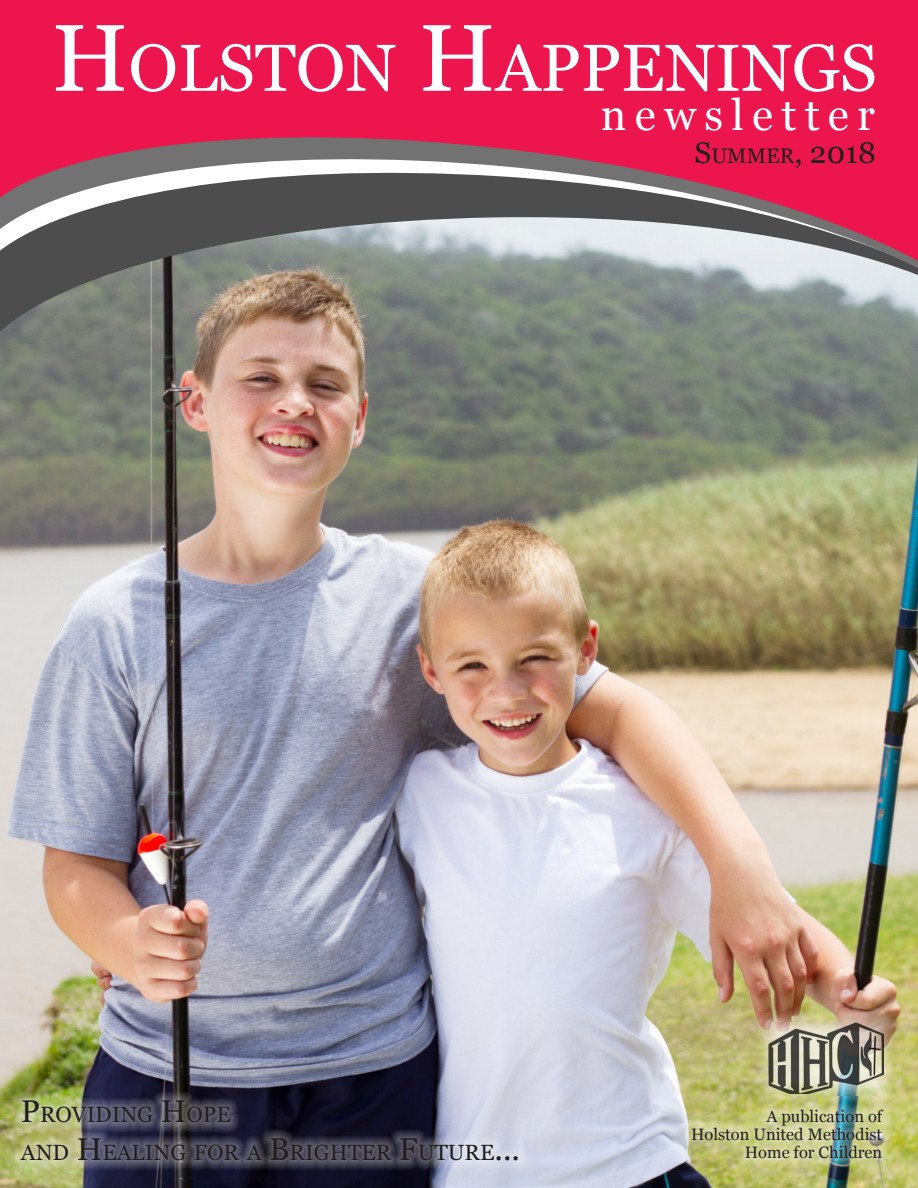
<style>
.page{position:relative;width:918px;height:1188px;background:#fff}
.page>*{position:absolute;margin:0;border:0;box-sizing:border-box;transform-origin:0 0}
.t1{font:66.3px "Georgia";color:#fff}
.t2{font:43.5px "Georgia";letter-spacing:.19em;color:#fff}
.t3{font:30px "Georgia";color:#231f20}
.t4{font:22.05px "Georgia";color:#231f20}
.t5{font:16.5px "Georgia";color:#231f20}
.s1{font-size:94.65px}
.s2{font-size:21px}
.s3{font-size:31.5px}
</style>
<div class="page">
<img style="left:0;top:340px;width:918px;height:848px">
<div style="left:0;top:0;width:918px;height:121px;background:#ed154e"></div>
<svg style="left:0;top:279px;width:918px;height:61px;background:#888981"></svg>
<svg style="left:0;top:121px;width:918px;height:158px;background:#a7697a"></svg>
<div style="left:681px;top:1012px;width:213px;height:156px;background:#fff;opacity:.7"></div>
<img style="left:768px;top:1022px;width:115px;height:72px">
<div style="left:10px;top:1091px;width:518px;height:80px;background:#fff;opacity:.7"></div>
<p class="t1" style="left:51px;top:28px;width:827px"><span class="s1">H</span>OLSTON <span class="s1">H</span>APPENINGS</p>
<p class="t2" style="left:601px;top:88px;width:276px">newsletter</p>
<p class="t3" style="left:695px;top:134px;width:183px">S<span class="s2">UMMER</span>, 2018</p>
<p class="t4" style="left:21px;top:1102px;width:211px"><span class="s3">P</span>ROVIDING <span class="s3">H</span>OPE</p>
<p class="t4" style="left:21px;top:1139px;width:501px">AND <span class="s3">H</span>EALING FOR A <span class="s3">B</span>RIGHTER <span class="s3">F</span>UTURE<span class="s3">...</span></p>
<p class="t5" style="left:766px;top:1106px;width:117px">A publication of</p>
<p class="t5" style="left:691px;top:1124px;width:193px">Holston United Methodist</p>
<p class="t5" style="left:745px;top:1142px;width:139px">Home for Children</p>
</div>
